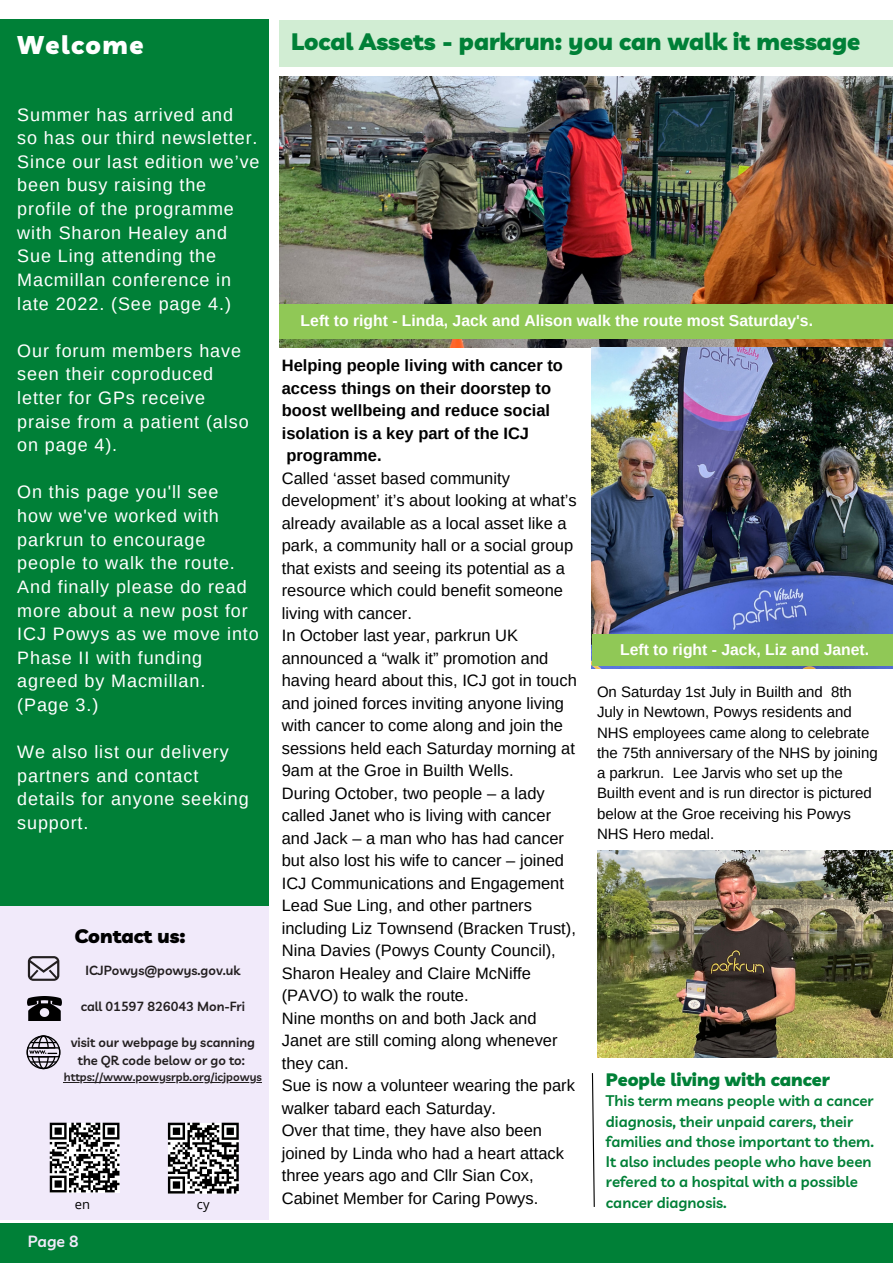
<style>
.page{position:relative;width:893px;height:1264px;background:#fff}
.page>*{position:absolute;margin:0;border:0;box-sizing:border-box;transform-origin:0 0}
.t1{font:900 25.5px "Livvic";letter-spacing:.06em;color:#fff}
.t2{font:900 23.7px "Livvic";color:#008037}
.t3{font:900 19.5px "Livvic";color:#000}
.t4{font:18px/23.5px "Arimo";letter-spacing:.05em;color:#fff}
.t5{font:900 18px "Livvic";color:#008037}
.t6{font:16.5px/22.5px "Arimo";color:#000}
.t7{font:700 16.5px/22.5px "Arimo";color:#000}
.t8{font:700 15.75px "Arimo";color:#fffffe}
.t9{font:600 15.75px "Livvic";color:#f1eafa}
.t10{font:15px/20.2px "Arimo";color:#000}
.t11{font:600 15px/20.2px "Livvic";color:#008037}
.t12{font:600 12.9px/18.1px "Livvic";color:#231f20;text-align:center}
.t13{font:12.9px "Open Sans";color:#000}
.t14{font:600 11.4px "Livvic";color:#231f20}
</style>
<div class="page">
<div style="left:0;top:1222px;width:892px;height:40px;background:#008037"></div>
<div style="left:279px;top:20px;width:613px;height:47px;background:#d1edd3"></div>
<div style="left:0;top:19px;width:269px;height:889px;background:#008037"></div>
<div style="left:0;top:906px;width:269px;height:313px;background:#f1eafa"></div>
<svg style="left:28px;top:956px;width:31px;height:24px"></svg>
<img style="left:28px;top:996px;width:34px;height:24px">
<svg style="left:27px;top:1035px;width:33px;height:34px"></svg>
<svg style="left:50px;top:1122px;width:69px;height:70px;background:#7e7d7e"></svg>
<svg style="left:168px;top:1122px;width:71px;height:71px;background:#7b7b7b"></svg>
<img style="left:279px;top:77px;width:613px;height:270px">
<div style="left:279px;top:304px;width:613px;height:35px;background:#90c856"></div>
<img style="left:592px;top:347px;width:300px;height:322px">
<div style="left:592px;top:634px;width:300px;height:31px;background:#90c856"></div>
<img style="left:597px;top:850px;width:295px;height:207px">
<hr style="left:64px;top:1082px;width:198px;height:1px;background:#231f20">
<svg style="left:591px;top:1073px;width:4px;height:134px"></svg>
<p class="t1" style="left:17px;top:28px;width:128px">Welcome</p>
<p class="t2" style="left:291px;top:26px;width:570px">Local Assets - parkrun: you can walk it message</p>
<p class="t4" style="left:17px;top:103px;width:244px">Summer has arrived and<br>so has our third newsletter.<br>Since our last edition we’ve been busy raising the profile of the programme with Sharon Healey and<br>Sue Ling attending the<br>Macmillan conference in late 2022. (See page 4.)</p>
<p class="t4" style="left:17px;top:339px;width:233px">Our forum members have seen their coproduced letter for GPs receive praise from a patient (also on page 4).</p>
<p class="t4" style="left:17px;top:480px;width:243px">On this page you'll see<br>how we've worked with parkrun to encourage people to walk the route.<br>And finally please do read more about a new post for<br>ICJ Powys as we move into<br>Phase II with funding agreed by Macmillan. (Page 3.)</p>
<p class="t4" style="left:17px;top:740px;width:233px">We also list our delivery partners and contact details for anyone seeking support.</p>
<p class="t3" style="left:75px;top:923px;width:112px">Contact us:</p>
<p class="t12" style="left:85px;top:960px;width:156px">ICJPowys@powys.gov.uk</p>
<p class="t12" style="left:81px;top:996px;width:166px">call 01597 826043 Mon-Fri</p>
<p class="t12" style="left:71px;top:1033px;width:186px">visit our webpage by scanning the QR code below or go to:</p>
<p class="t14" style="left:64px;top:1069px;width:199px">https://www.powysrpb.org/icjpowys</p>
<p class="t13" style="left:75px;top:1194px;width:17px">en</p>
<p class="t13" style="left:197px;top:1194px;width:14px">cy</p>
<p class="t9" style="left:28px;top:1230px;width:52px">Page 8</p>
<p class="t8" style="left:300px;top:312px;width:514px">Left to right - Linda, Jack and Alison walk the route most Saturday's.</p>
<p class="t7" style="left:282px;top:354px;width:283px">Helping people living with cancer to access things on their doorstep to boost wellbeing and reduce social isolation is a key part of the ICJ programme.</p>
<p class="t6" style="left:282px;top:467px;width:296px">Called ‘asset based community development’ it’s about looking at what’s already available as a local asset like a park, a community hall or a social group that exists and seeing its potential as a resource which could benefit someone living with cancer.</p>
<p class="t6" style="left:282px;top:624px;width:296px">In October last year, parkrun UK announced a “walk it” promotion and having heard about this, ICJ got in touch and joined forces inviting anyone living with cancer to come along and join the sessions held each Saturday morning at 9am at the Groe in Builth Wells.</p>
<p class="t6" style="left:282px;top:781px;width:295px">During October, two people – a lady called Janet who is living with cancer and Jack – a man who has had cancer but also lost his wife to cancer – joined ICJ Communications and Engagement Lead Sue Ling, and other partners including Liz Townsend (Bracken Trust), Nina Davies (Powys County Council), Sharon Healey and Claire McNiffe (PAVO) to walk the route.</p>
<p class="t6" style="left:282px;top:1006px;width:277px">Nine months on and both Jack and<br>Janet are still coming along whenever they can.</p>
<p class="t6" style="left:282px;top:1074px;width:295px">Sue is now a volunteer wearing the park walker tabard each Saturday.</p>
<p class="t6" style="left:282px;top:1119px;width:284px">Over that time, they have also been joined by Linda who had a heart attack three years ago and Cllr Sian Cox, Cabinet Member for Caring Powys.</p>
<p class="t8" style="left:620px;top:641px;width:250px">Left to right - Jack, Liz and Janet.</p>
<p class="t10" style="left:597px;top:682px;width:282px">On Saturday 1st July in Builth and 8th July in Newtown, Powys residents and NHS employees came along to celebrate the 75th anniversary of the NHS by joining a parkrun. Lee Jarvis who set up the Builth event and is run director is pictured below at the Groe receiving his Powys NHS Hero medal.</p>
<p class="t5" style="left:606px;top:1068px;width:225px">People living with cancer</p>
<p class="t11" style="left:606px;top:1090px;width:269px">This term means people with a cancer diagnosis, their unpaid carers, their families and those important to them.<br>It also includes people who have been refered to a hospital with a possible cancer diagnosis.</p>
</div>
